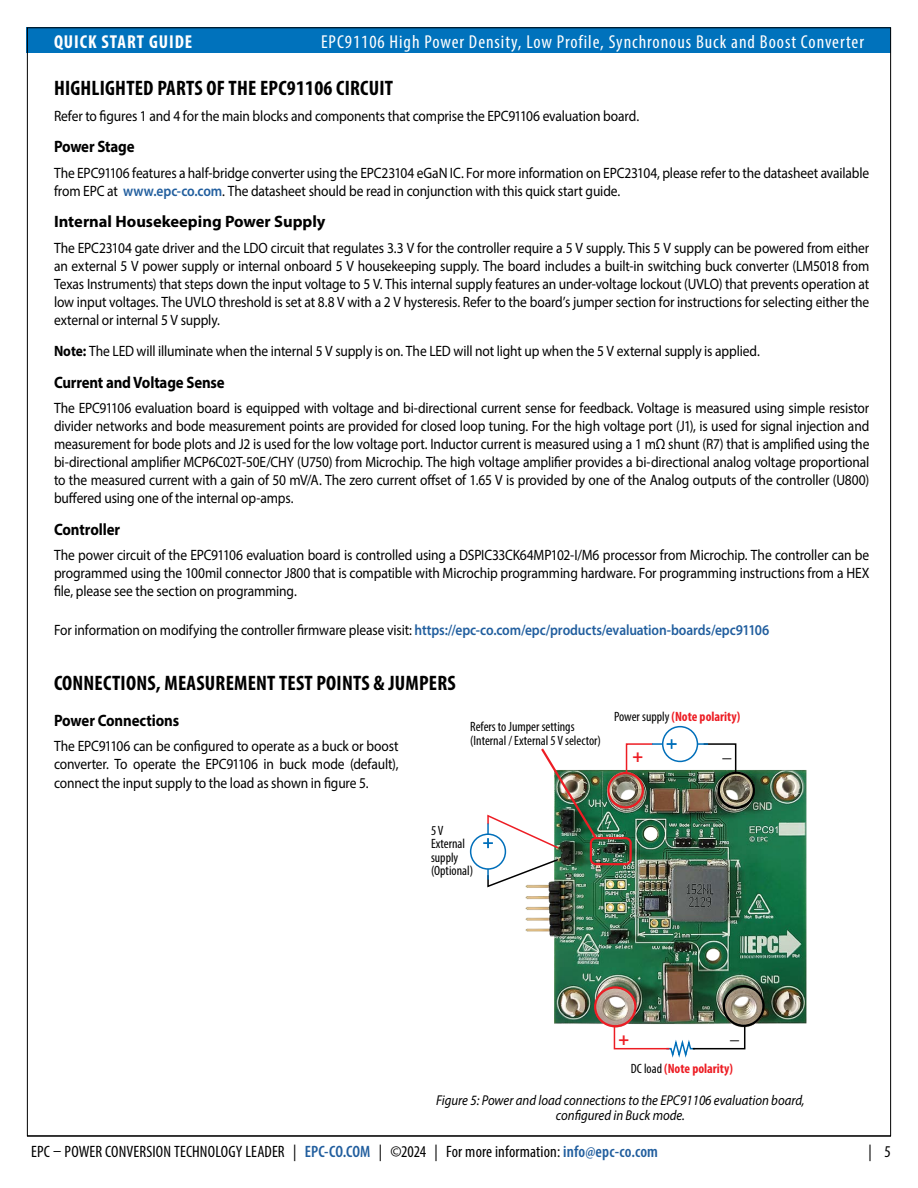
<style>
.page{position:relative;width:918px;height:1188px;background:#fff}
.page>*{position:absolute;margin:0;border:0;box-sizing:border-box;transform-origin:0 0}
.QSG_Basic_Text{font:700 condensed 21px "Myriad Pro";letter-spacing:.01em;color:#000}
.t1{font:condensed 18.75px "Myriad Pro";letter-spacing:.05em;color:#fff}
.t2{font:700 condensed 18.75px "Myriad Pro";letter-spacing:.05em;color:#fff}
.t3{font:700 18px "Myriad Pro";color:#ed1d24}
.t4{font:700 18px "Myriad Pro";color:#000}
.t5{font:condensed 16.5px "Myriad Pro";letter-spacing:.01em;color:#000}
.QSG_Basic_Text-2{font:700 16.5px "Myriad Pro";letter-spacing:-.01em;color:#000;scale:.9 1}
.QSG_Basic_Text-3{font:700 16.5px "Myriad Pro";letter-spacing:-.01em;color:#000}
.QSG_Basic_Text-4{font:15px/18px "Myriad Pro";letter-spacing:-.01em;color:#000;text-align:justify;scale:.9 1}
.t6{font:italic 14.25px/15px "Myriad Pro";color:#000;text-align:center;scale:.9 1}
.t7{font:condensed 13.5px/13.5px "Myriad Pro";color:#000}
.t8{font:700 condensed 13.5px "Myriad Pro";color:#ed1d24}
.s1{font-weight:600;color:#215e9e}
.s2{font-weight:700}
.s3{font-weight:400;color:#000}
</style>
<div class="page">
<div style="left:27px;top:27px;width:864px;height:26px;background:#0072bc"></div>
<hr style="left:27px;top:1136px;width:864px;height:1px;background:#000">
<img style="left:525px;top:751px;width:282px;height:277px">
<div style="left:607px;top:772px;width:37px;height:37px;border:2px solid #ed1d24;border-radius:50%"></div>
<div style="left:594px;top:986px;width:42px;height:41px;border:2px solid #ed1d24;border-radius:50%"></div>
<div style="left:718px;top:772px;width:37px;height:37px;border:2px solid #000;border-radius:50%"></div>
<div style="left:723px;top:985px;width:42px;height:42px;border:2px solid #000;border-radius:50%"></div>
<svg style="left:625px;top:743px;width:29px;height:31px"></svg>
<svg style="left:702px;top:743px;width:35px;height:32px"></svg>
<svg style="left:613px;top:1025px;width:133px;height:33px"></svg>
<hr style="left:652px;top:743px;width:56px;height:2px;background:#006fba">
<div style="left:663px;top:727px;width:34px;height:34px;background:#fff;border-radius:50%"></div>
<div style="left:662px;top:726px;width:36px;height:36px;border:2px solid #006fba;border-radius:50%"></div>
<svg style="left:667px;top:739px;width:10px;height:10px"></svg>
<svg style="left:487px;top:858px;width:73px;height:30px"></svg>
<hr style="left:487px;top:824px;width:2px;height:56px;background:#006fba">
<div style="left:471px;top:834px;width:34px;height:35px;background:#fff;border-radius:50%"></div>
<div style="left:470px;top:833px;width:36px;height:37px;border:2px solid #006fba;border-radius:50%"></div>
<div style="left:590px;top:837px;width:42px;height:28px;border:2px solid #ed1d24;border-radius:5px"></div>
<img style="left:483px;top:748px;width:116px;height:102px">
<p class="t2" style="left:54px;top:30px;width:140px">QUICK START GUIDE</p>
<p class="t1" style="left:321px;top:30px;width:544px">EPC91106 High Power Density, Low Profile, Synchronous Buck and Boost Converter</p>
<p class="QSG_Basic_Text" style="left:54px;top:75px;width:341px">HIGHLIGHTED PARTS OF THE EPC91106 CIRCUIT</p>
<p class="QSG_Basic_Text-4" style="left:54px;top:106px;width:652px">Refer to figures 1 and 4 for the main blocks and components that comprise the EPC91106 evaluation board.</p>
<p class="QSG_Basic_Text-2" style="left:54px;top:136px;width:91px">Power Stage</p>
<p class="QSG_Basic_Text-4" style="left:54px;top:163px;width:908px">The EPC91106 features a half-bridge converter using the EPC23104 eGaN IC. For more information on EPC23104, please refer to the datasheet available from EPC at <span class="s1">www.epc-co.com</span>. The datasheet should be read in conjunction with this quick start guide.</p>
<p class="QSG_Basic_Text-3" style="left:54px;top:211px;width:273px">Internal Housekeeping Power Supply</p>
<p class="QSG_Basic_Text-4" style="left:54px;top:239px;width:908px">The EPC23104 gate driver and the LDO circuit that regulates 3.3 V for the controller require a 5 V supply. This 5 V supply can be powered from either an external 5 V power supply or internal onboard 5 V housekeeping supply. The board includes a built-in switching buck converter (LM5018 from Texas Instruments) that steps down the input voltage to 5 V. This internal supply features an under-voltage lockout (UVLO) that prevents operation at low input voltages. The UVLO threshold is set at 8.8 V with a 2 V hysteresis. Refer to the board’s jumper section for instructions for selecting either the external or internal 5 V supply.</p>
<p class="QSG_Basic_Text-4" style="left:54px;top:342px;width:786px"><span class="s2">Note:</span> The LED will illuminate when the internal 5 V supply is on. The LED will not light up when the 5 V external supply is applied.</p>
<p class="QSG_Basic_Text-2" style="left:54px;top:371px;width:191px">Current and Voltage Sense</p>
<p class="QSG_Basic_Text-4" style="left:54px;top:399px;width:908px">The EPC91106 evaluation board is equipped with voltage and bi-directional current sense for feedback. Voltage is measured using simple resistor divider networks and bode measurement points are provided for closed loop tuning. For the high voltage port (J1), is used for signal injection and measurement for bode plots and J2 is used for the low voltage port. Inductor current is measured using a 1 mΩ shunt (R7) that is amplified using the bi-directional amplifier MCP6C02T-50E/CHY (U750) from Microchip. The high voltage amplifier provides a bi-directional analog voltage proportional to the measured current with a gain of 50 mV/A. The zero current offset of 1.65 V is provided by one of the Analog outputs of the controller (U800) buffered using one of the internal op-amps.</p>
<p class="QSG_Basic_Text-2" style="left:54px;top:519px;width:75px">Controller</p>
<p class="QSG_Basic_Text-4" style="left:54px;top:546px;width:908px">The power circuit of the EPC91106 evaluation board is controlled using a DSPIC33CK64MP102-I/M6 processor from Microchip. The controller can be programmed using the 100mil connector J800 that is compatible with Microchip programming hardware. For programming instructions from a HEX file, please see the section on programming.</p>
<p class="QSG_Basic_Text-4" style="left:54px;top:620px;width:796px">For information on modifying the controller firmware please visit: <span class="s1">https://epc-co.com/epc/products/evaluation-boards/epc91106</span></p>
<p class="QSG_Basic_Text" style="left:54px;top:669px;width:403px">CONNECTIONS, MEASUREMENT TEST POINTS &amp; JUMPERS</p>
<p class="QSG_Basic_Text-2" style="left:54px;top:710px;width:141px">Power Connections</p>
<p class="QSG_Basic_Text-4" style="left:54px;top:737px;width:384px">The EPC91106 can be configured to operate as a buck or boost converter. To operate the EPC91106 in buck mode (default),</p>
<p class="QSG_Basic_Text-4" style="left:54px;top:774px;width:351px">connect the input supply to the load as shown in figure 5.</p>
<p class="t8" style="left:614px;top:708px;width:128px"><span class="s3">Power supply</span> (Note polarity)</p>
<p class="t7" style="left:470px;top:720px;width:132px">Refers to Jumper settings (Internal / External 5 V selector)</p>
<p class="t3" style="left:632px;top:744px;width:12px">+</p>
<p class="t4" style="left:722px;top:739px;width:10px">_</p>
<p class="t7" style="left:431px;top:823px;width:44px">5 V<br>External supply (Optional)</p>
<p class="t3" style="left:618px;top:1027px;width:12px">+</p>
<p class="t4" style="left:730px;top:1022px;width:10px">_</p>
<p class="t8" style="left:631px;top:1060px;width:104px"><span class="s3">DC load</span> (Note polarity)</p>
<p class="t6" style="left:436px;top:1093px;width:411px">Figure 5: Power and load connections to the EPC91106 evaluation board, configured in Buck mode.</p>
<p class="t5" style="left:31px;top:1142px;width:628px">EPC – POWER CONVERSION TECHNOLOGY LEADER | <span class="s1">EPC-CO.COM</span> | ©2024 | For more information: <span class="s1">info@epc-co.com</span></p>
<p class="t5" style="left:869px;top:1142px;width:24px">| 5</p>
</div>
